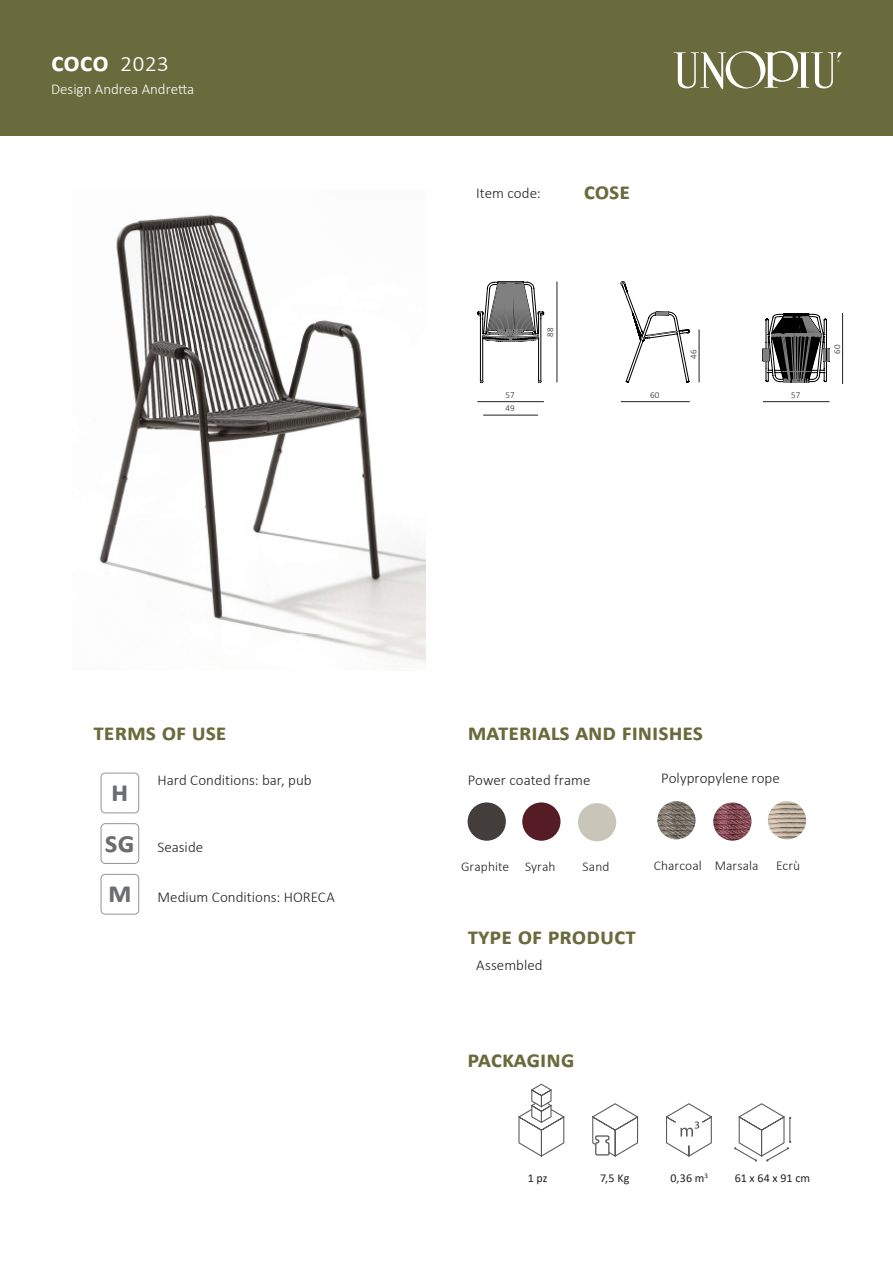
<style>
.page{position:relative;width:893px;height:1263px;background:#fff}
.page>*{position:absolute;margin:0;border:0;box-sizing:border-box;transform-origin:0 0}
.t1{font:700 30px/50.6px "Calibri";color:#6c6d70}
.t2{font:700 27px "Calibri";color:#fff}
.Titoli{font:700 24px "Calibri";color:#696b3d}
.Descrizioni{font:300 15px "Calibri";color:#231f20}
.t3{font:300 15px "Calibri";color:#fff}
.Descrizioni_simboli{font:300 13.5px "Calibri";letter-spacing:.005em;color:#231f20}
.Nomi_Materiali{font:300 13.5px "Calibri";letter-spacing:.005em;color:#231f20}
.Descrizioni_simboli-2{font:12px "Calibri";letter-spacing:.01em;color:#231f20}
.t4{font:300 9px "Calibri";color:#231f20}
.s1{font-weight:300}
.s2{font-weight:700;font-size:30px;color:#6c6d70}
</style>
<div class="page">
<div style="left:101px;top:773px;width:38px;height:40px;border:1px solid #939598;border-radius:4px"></div>
<div style="left:101px;top:823px;width:38px;height:41px;border:1px solid #939598;border-radius:4px"></div>
<div style="left:101px;top:874px;width:38px;height:40px;border:1px solid #939598;border-radius:4px"></div>
<div style="left:0;top:0;width:893px;height:135px;background:#696b3d"></div>
<svg style="left:674px;top:51px;width:168px;height:38px"></svg>
<svg style="left:592px;top:1103px;width:47px;height:54px"></svg>
<svg style="left:666px;top:1103px;width:46px;height:54px"></svg>
<svg style="left:734px;top:1103px;width:57px;height:59px"></svg>
<svg style="left:518px;top:1083px;width:47px;height:74px"></svg>
<hr style="left:763px;top:401px;width:66px;height:1px;background:#231f20">
<hr style="left:842px;top:313px;width:1px;height:71px;background:#231f20">
<svg style="left:763px;top:314px;width:67px;height:68px"></svg>
<hr style="left:621px;top:401px;width:69px;height:1px;background:#231f20">
<hr style="left:699px;top:329px;width:1px;height:53px;background:#231f20">
<svg style="left:621px;top:281px;width:69px;height:101px"></svg>
<hr style="left:477px;top:401px;width:67px;height:1px;background:#231f20">
<hr style="left:483px;top:415px;width:55px;height:1px;background:#231f20">
<hr style="left:557px;top:281px;width:1px;height:101px;background:#231f20">
<svg style="left:477px;top:281px;width:67px;height:101px"></svg>
<img style="left:99px;top:214px;width:326px;height:457px">
<div style="left:468px;top:802px;width:38px;height:39px;background:#433e3c;border-radius:50%"></div>
<div style="left:522px;top:802px;width:38px;height:39px;background:#551c25;border-radius:50%"></div>
<div style="left:578px;top:803px;width:38px;height:38px;background:#c9c5b9;border-radius:50%"></div>
<img style="left:713px;top:802px;width:38px;height:39px">
<img style="left:657px;top:801px;width:39px;height:38px;border-radius:19px">
<img style="left:768px;top:801px;width:38px;height:38px;border-radius:19px">
<p class="t2" style="left:51px;top:43px;width:120px">coco <span class="s1">2023</span></p>
<p class="t3" style="left:51px;top:79px;width:145px">Design Andrea Andretta</p>
<h3 class="Titoli" style="left:94px;top:715px;width:135px">terms of use</h3>
<p class="Descrizioni" style="left:158px;top:771px;width:156px">Hard Conditions: bar, pub</p>
<h1 class="t1" style="left:105px;top:765px;width:21px">H<br>SG</h1>
<p class="Descrizioni" style="left:158px;top:837px;width:47px">Seaside</p>
<p class="Descrizioni" style="left:108px;top:888px;width:228px"><span class="s2">M</span> Medium Conditions: HORECA</p>
<p class="Descrizioni" style="left:476px;top:183px;width:66px">Item code:</p>
<p class="Titoli" style="left:584px;top:174px;width:48px">cose</p>
<p class="t4" style="left:506px;top:389px;width:11px">57</p>
<p class="t4" style="left:506px;top:403px;width:11px">49</p>
<p class="t4" style="left:545px;top:337px;width:11px;rotate:-90deg">88</p>
<p class="t4" style="left:650px;top:389px;width:11px">60</p>
<p class="t4" style="left:688px;top:359px;width:11px;rotate:-90deg">46</p>
<p class="t4" style="left:791px;top:389px;width:11px">57</p>
<p class="t4" style="left:831px;top:353px;width:11px;rotate:-90deg">60</p>
<h3 class="Titoli" style="left:468px;top:715px;width:237px">Materials and finishes</h3>
<p class="Descrizioni" style="left:468px;top:770px;width:124px">Power coated frame</p>
<p class="Descrizioni" style="left:661px;top:768px;width:120px">Polypropylene rope</p>
<p class="Nomi_Materiali" style="left:461px;top:858px;width:50px">Graphite</p>
<p class="Descrizioni_simboli" style="left:525px;top:858px;width:32px">Syrah</p>
<p class="Descrizioni_simboli" style="left:583px;top:858px;width:28px">Sand</p>
<p class="Descrizioni_simboli" style="left:654px;top:857px;width:49px">Charcoal</p>
<p class="Descrizioni_simboli" style="left:715px;top:857px;width:45px">Marsala</p>
<p class="Descrizioni_simboli" style="left:776px;top:857px;width:26px">Ecrù</p>
<h3 class="Titoli" style="left:468px;top:919px;width:170px">Type of product</h3>
<p class="Descrizioni" style="left:476px;top:956px;width:68px">Assembled</p>
<h3 class="Titoli" style="left:468px;top:1042px;width:108px">Packaging</h3>
<p class="Descrizioni_simboli-2" style="left:528px;top:1170px;width:21px">1 pz</p>
<p class="Descrizioni_simboli-2" style="left:600px;top:1170px;width:31px">7,5 Kg</p>
<p class="Descrizioni_simboli-2" style="left:670px;top:1170px;width:39px">0,36 m<sup>3</sup></p>
<p class="Descrizioni_simboli-2" style="left:735px;top:1170px;width:77px">61 x 64 x 91 cm</p>
</div>
